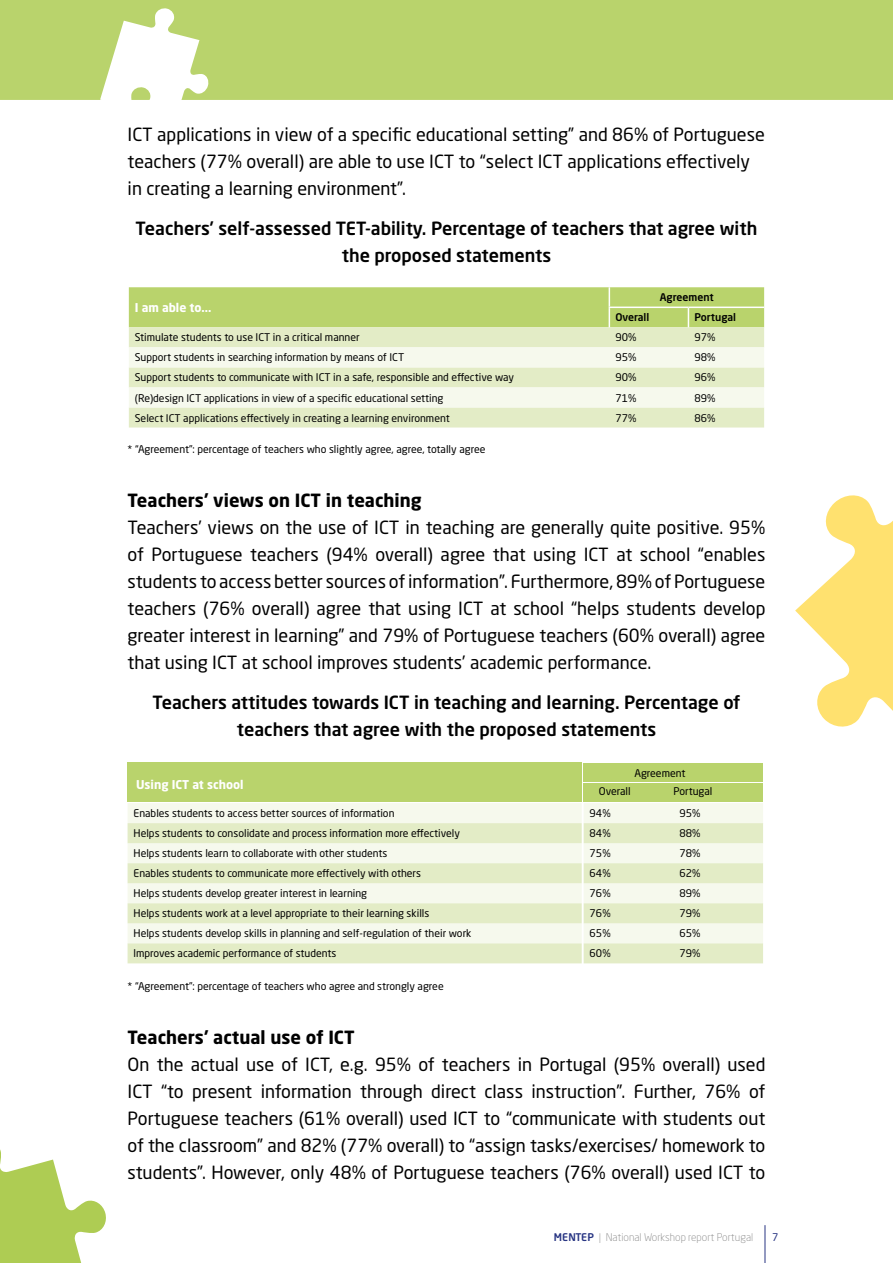
<style>
.page{position:relative;width:893px;height:1263px;background:#fff}
.page>*{position:absolute;margin:0;border:0;box-sizing:border-box;transform-origin:0 0}
.t1{font:18px/27px "Neo Sans Std";color:#000;text-align:justify}
.t2{font:500 18px/27px "Neo Sans Std";color:#000;text-align:center}
.t3{font:700 18px "Neo Sans Std";color:#000}
.t4{font:700 12px "Neo Sans Std";color:#fff}
.t5{font:10.5px/20.1px "Neo Sans Std";color:#000}
.t6{font:300 10.5px "Neo Sans Std";color:#878787}
.t7{font:500 10.5px "Neo Sans Std";color:#000}
.t8{font:10.5px "Neo Sans Std";color:#283583}
.s1{font-weight:500;color:#283583}
</style>
<div class="page">
<hr style="left:765px;top:1225px;width:1px;height:38px;background:#283583">
<div style="left:129px;top:327px;width:635px;height:100px;background:#e3ecc6"></div>
<svg style="left:129px;top:347px;width:635px;height:60px;background:#eff4e0"></svg>
<div style="left:129px;top:287px;width:635px;height:40px;background:#b9d36c"></div>
<div style="left:128px;top:763px;width:454px;height:39px;background:#b9d36c"></div>
<div style="left:584px;top:763px;width:179px;height:18px;background:#b9d36c"></div>
<div style="left:584px;top:783px;width:179px;height:19px;background:#b9d36c"></div>
<div style="left:128px;top:803px;width:454px;height:20px;background:#f6f9ed"></div>
<svg style="left:128px;top:823px;width:454px;height:140px;background:#ebf1d6"></svg>
<svg style="left:584px;top:803px;width:179px;height:160px;background:#ecf2d9"></svg>
<div style="left:0;top:0;width:893px;height:100px;background:#b9d36c"></div>
<svg style="left:100px;top:7px;width:109px;height:93px"></svg>
<svg style="left:795px;top:495px;width:98px;height:232px"></svg>
<svg style="left:0;top:1149px;width:106px;height:114px"></svg>
<h1 class="t1" style="left:128px;top:121px;width:639px;text-align:left">ICT applications in view of a specific educational setting” and 86% of Portuguese teachers (77% overall) are able to use ICT to “select ICT applications effectively in creating a learning environment”.</h1>
<h1 class="t2" style="left:136px;top:215px;width:623px">Teachers’ self-assessed TET-ability. Percentage of teachers that agree with the proposed statements</h1>
<p class="t4" style="left:135px;top:300px;width:78px">I am able to...</p>
<p class="t7" style="left:660px;top:291px;width:55px">Agreement</p>
<p class="t7" style="left:615px;top:311px;width:35px">Overall</p>
<p class="t7" style="left:694px;top:311px;width:43px">Portugal</p>
<p class="t5" style="left:135px;top:327px;width:226px">Stimulate students to use ICT in a critical manner</p>
<p class="t5" style="left:615px;top:327px;width:23px">90%</p>
<p class="t5" style="left:694px;top:327px;width:23px">97%</p>
<p class="t5" style="left:135px;top:347px;width:271px">Support students in searching information by means of ICT</p>
<p class="t5" style="left:615px;top:347px;width:23px">95%</p>
<p class="t5" style="left:694px;top:347px;width:23px">98%</p>
<p class="t5" style="left:135px;top:367px;width:381px">Support students to communicate with ICT in a safe, responsible and effective way</p>
<p class="t5" style="left:615px;top:367px;width:23px">90%</p>
<p class="t5" style="left:694px;top:367px;width:23px">96%</p>
<p class="t5" style="left:135px;top:387px;width:310px">(Re)design ICT applications in view of a specific educational setting</p>
<p class="t5" style="left:615px;top:387px;width:23px">71%</p>
<p class="t5" style="left:694px;top:387px;width:23px">89%</p>
<p class="t5" style="left:135px;top:407px;width:316px">Select ICT applications effectively in creating a learning environment</p>
<p class="t5" style="left:615px;top:407px;width:23px">77%</p>
<p class="t5" style="left:694px;top:407px;width:23px">86%</p>
<p class="t5" style="left:128px;top:439px;width:359px">* “Agreement”: percentage of teachers who slightly agree, agree, totally agree</p>
<h1 class="t3" style="left:128px;top:489px;width:296px">Teachers’ views on ICT in teaching</h1>
<p class="t1" style="left:128px;top:514px;width:639px">Teachers’ views on the use of ICT in teaching are generally quite positive. 95% of Portuguese teachers (94% overall) agree that using ICT at school “enables students to access better sources of information”. Furthermore, 89% of Portuguese teachers (76% overall) agree that using ICT at school “helps students develop greater interest in learning” and 79% of Portuguese teachers (60% overall) agree that using ICT at school improves students’ academic performance.</p>
<h1 class="t2" style="left:153px;top:688px;width:589px">Teachers attitudes towards ICT in teaching and learning. Percentage of teachers that agree with the proposed statements</h1>
<p class="t4" style="left:136px;top:776px;width:109px">Using ICT at school</p>
<p class="t5" style="left:634px;top:762px;width:52px">Agreement</p>
<p class="t5" style="left:599px;top:781px;width:33px">Overall</p>
<p class="t5" style="left:673px;top:781px;width:41px">Portugal</p>
<p class="t5" style="left:134px;top:803px;width:339px">Enables students to access better sources of information<br>Helps students to consolidate and process information more effectively Helps students learn to collaborate with other students<br>Enables students to communicate more effectively with others<br>Helps students develop greater interest in learning<br>Helps students work at a level appropriate to their learning skills<br>Helps students develop skills in planning and self-regulation of their work lmproves academic performance of students</p>
<p class="t5" style="left:590px;top:803px;width:23px">94%</p>
<p class="t5" style="left:679px;top:803px;width:23px">95%</p>
<p class="t5" style="left:590px;top:823px;width:23px">84%</p>
<p class="t5" style="left:679px;top:823px;width:23px">88%</p>
<p class="t5" style="left:590px;top:843px;width:23px">75%</p>
<p class="t5" style="left:679px;top:843px;width:23px">78%</p>
<p class="t5" style="left:590px;top:863px;width:23px">64%</p>
<p class="t5" style="left:679px;top:863px;width:23px">62%</p>
<p class="t5" style="left:590px;top:883px;width:23px">76%</p>
<p class="t5" style="left:679px;top:883px;width:23px">89%</p>
<p class="t5" style="left:590px;top:903px;width:23px">76%</p>
<p class="t5" style="left:679px;top:903px;width:23px">79%</p>
<p class="t5" style="left:590px;top:923px;width:23px">65%</p>
<p class="t5" style="left:679px;top:923px;width:23px">65%</p>
<p class="t5" style="left:590px;top:943px;width:23px">60%</p>
<p class="t5" style="left:679px;top:943px;width:23px">79%</p>
<p class="t5" style="left:128px;top:975px;width:318px">* “Agreement”: percentage of teachers who agree and strongly agree</p>
<h1 class="t3" style="left:128px;top:1025px;width:229px">Teachers’ actual use of ICT</h1>
<p class="t1" style="left:128px;top:1050px;width:639px">On the actual use of ICT, e.g. 95% of teachers in Portugal (95% overall) used ICT “to present information through direct class instruction”. Further, 76% of Portuguese teachers (61% overall) used ICT to “communicate with students out of the classroom” and 82% (77% overall) to “assign tasks/exercises/ homework to students”. However, only 48% of Portuguese teachers (76% overall) used ICT to</p>
<p class="t6" style="left:554px;top:1230px;width:201px"><span class="s1">MENTEP</span> | National Workshop report Portugal</p>
<p class="t8" style="left:772px;top:1230px;width:8px">7</p>
</div>
